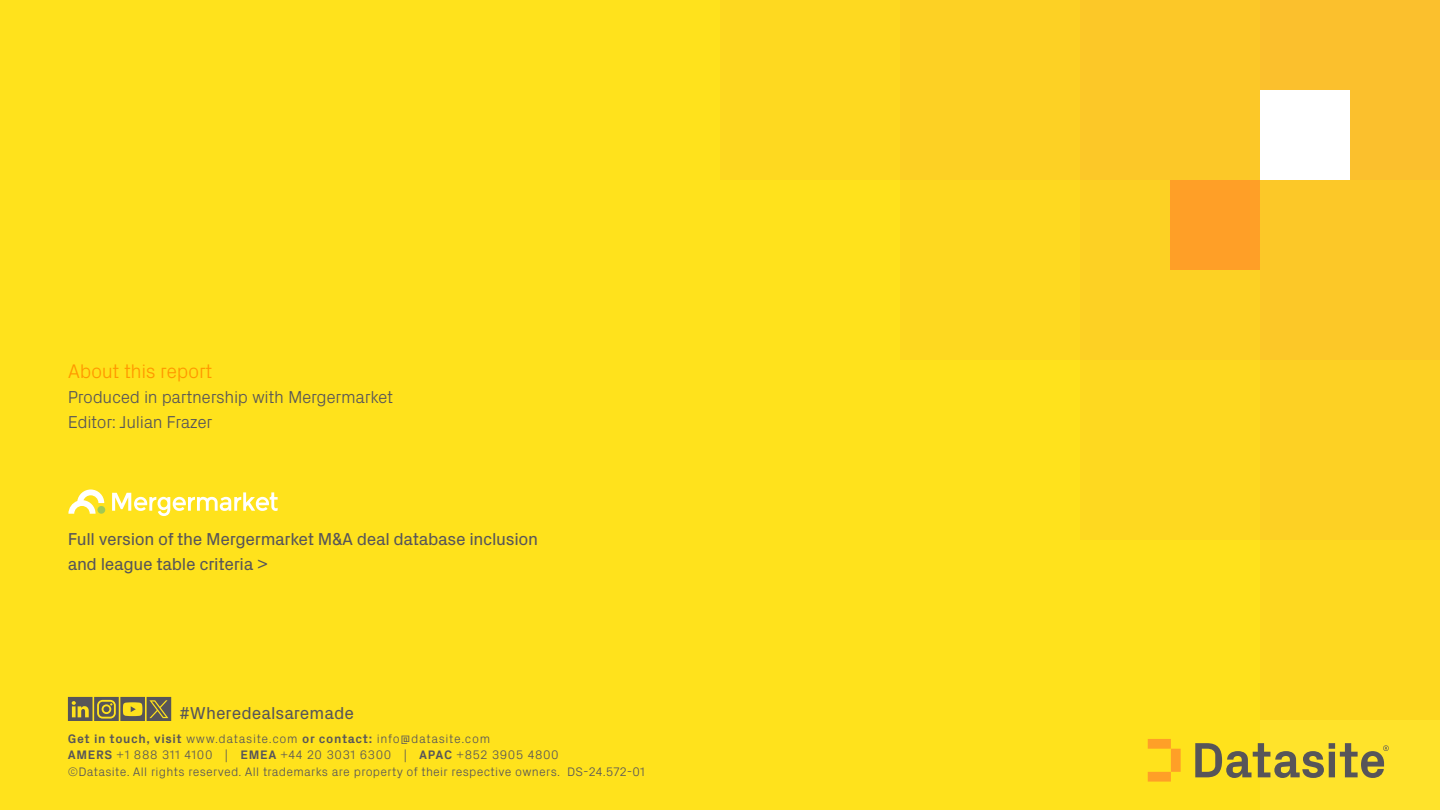
<style>
.page{position:relative;width:1440px;height:810px;background:#ffe21c}
.page>*{position:absolute;margin:0;border:0;box-sizing:border-box;transform-origin:0 0}
.t1{font:300 20px "Px Grotesk";letter-spacing:-.02em;color:#ff9800}
.t2{font:17.5px/25px "Px Grotesk";letter-spacing:-.02em;color:#575559}
.t3{font:300 17.5px/25px "Px Grotesk";letter-spacing:-.02em;color:#575559}
.t4{font:17.5px "Px Grotesk";color:#575559}
.t5{font:300 12.5px/16.2px "Px Grotesk";letter-spacing:.02em;color:#575559}
.s1{font-weight:700}
</style>
<div class="page">
<div style="left:1260px;top:0;width:180px;height:180px;background:#fbc02d"></div>
<div style="left:1260px;top:180px;width:180px;height:180px;background:#fcc828"></div>
<div style="left:900px;top:0;width:180px;height:180px;background:#fdd124"></div>
<div style="left:1260px;top:360px;width:180px;height:180px;background:#fdd124"></div>
<div style="left:1260px;top:540px;width:180px;height:180px;background:#fed920"></div>
<div style="left:1260px;top:720px;width:180px;height:90px;background:#ffe32b"></div>
<div style="left:1080px;top:180px;width:180px;height:180px;background:#fdd124"></div>
<div style="left:1080px;top:0;width:180px;height:180px;background:#fcc828"></div>
<div style="left:720px;top:0;width:180px;height:180px;background:#fed920"></div>
<div style="left:900px;top:180px;width:180px;height:180px;background:#fed920"></div>
<div style="left:1080px;top:360px;width:180px;height:180px;background:#fed920"></div>
<div style="left:1260px;top:90px;width:90px;height:90px;background:#fff"></div>
<div style="left:1170px;top:180px;width:90px;height:90px;background:#ff9f27"></div>
<svg style="left:68px;top:489px;width:36px;height:25px"></svg>
<svg style="left:112px;top:492px;width:166px;height:24px"></svg>
<svg style="left:68px;top:697px;width:103px;height:23px"></svg>
<svg style="left:1148px;top:739px;width:33px;height:43px"></svg>
<svg style="left:1195px;top:743px;width:194px;height:35px"></svg>
<h1 class="t1" style="left:68px;top:358px;width:146px">About this report</h1>
<h2 class="t3" style="left:68px;top:384px;width:327px">Produced in partnership with Mergermarket<br>Editor: Julian Frazer</h2>
<h2 class="t2" style="left:68px;top:526px;width:472px">Full version of the Mergermarket M&amp;A deal database inclusion and league table criteria &gt;</h2>
<h2 class="t4" style="left:179px;top:701px;width:176px">#Wheredealsaremade</h2>
<p class="t5" style="left:68px;top:730px;width:579px"><span class="s1">Get in touch, visit</span> www.datasite.com <span class="s1">or contact:</span> info@datasite.com<br><span class="s1">AMERS</span> +1 888 311 4100 | <span class="s1">EMEA</span> +44 20 3031 6300 | <span class="s1">APAC</span> +852 3905 4800<br>©Datasite. All rights reserved. All trademarks are property of their respective owners. DS-24.572-01</p>
</div>
